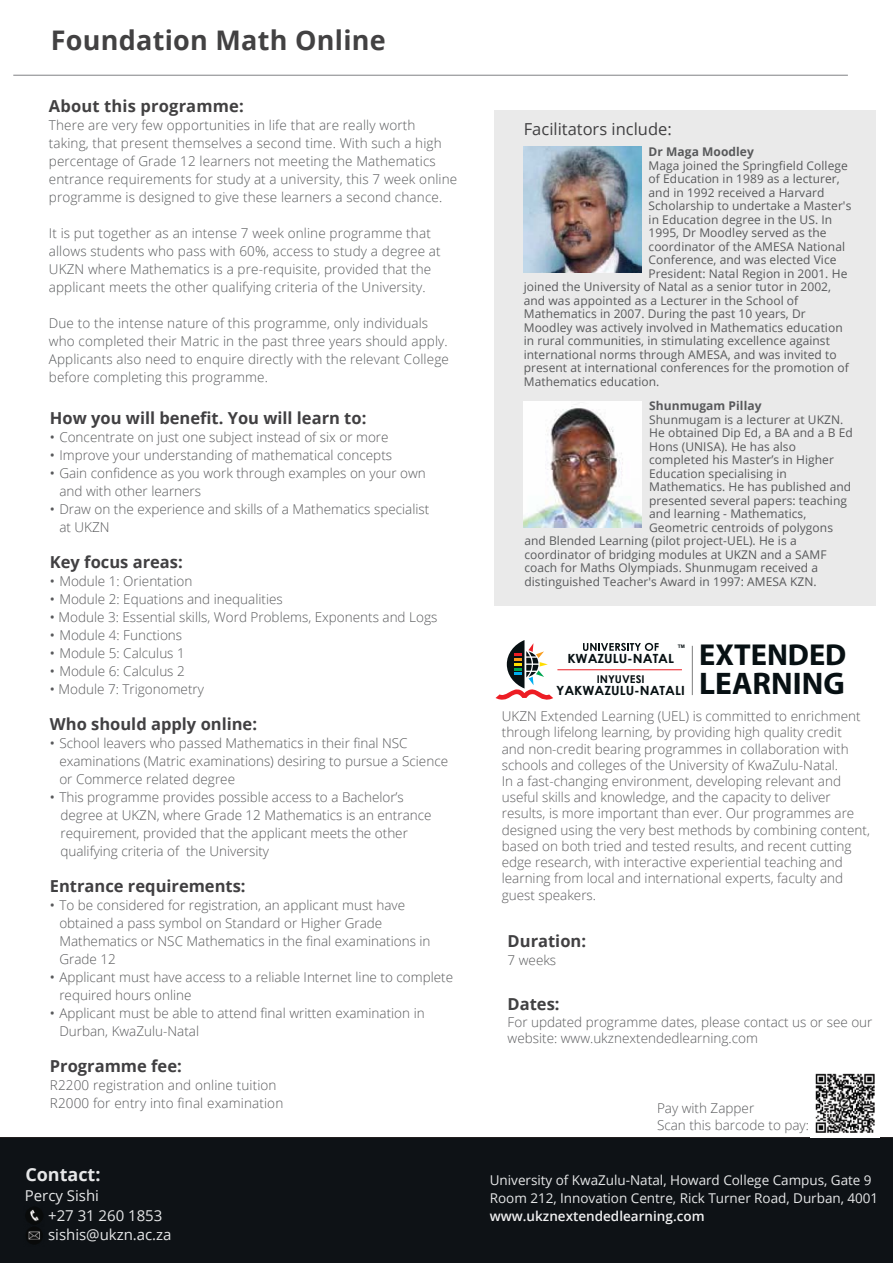
<style>
.page{position:relative;width:893px;height:1263px;background:#fff}
.page>*{position:absolute;margin:0;border:0;box-sizing:border-box;transform-origin:0 0}
.t1{font:700 31.35px "Myriad Pro";color:#071013}
.t2{font:700 30.3px "Myriad Pro";color:#071013}
.t3{font:700 27px "Open Sans";letter-spacing:.01em;color:#424142}
.t4{font:700 18px "Open Sans";color:#e6e7e8}
.t5{font:700 16.5px "Open Sans";color:#414042}
.t6{font:16.5px "Open Sans";color:#414042}
.t7{font:700 16.5px "Open Sans";letter-spacing:.01em;color:#424142}
.t8{font:700 16.5px "Open Sans";color:#414142}
.t9{font:15px/19.5px "Open Sans";color:#e6e7e8}
.t10{font:300 13.5px/18px "Open Sans";color:#58595b}
.t11{font:300 13.5px/18px "Open Sans";letter-spacing:.01em;color:#585a5c}
.t12{font:300 13.5px/16.2px "Open Sans";color:#5b5b5d}
.t13{font:300 13.5px/16.5px "Open Sans";color:#595a5c}
.t14{font:13.5px/18px "Open Sans";color:#e6e7e8}
.t15{font:600 13.5px "Open Sans";color:#f1f1f2}
.t16{font:700 12.6px "Century Gothic";color:#071013;scale:1.06 1}
.t17{font:12px "Open Sans";letter-spacing:.005em;color:#58595b}
.t18{font:700 12px "Open Sans";letter-spacing:.005em;color:#58595b}
.t19{font:700 10.65px "Century Gothic";color:#071013;scale:1.04 1}
.t20{font:700 4.8px "Arial";color:#071013;scale:1.04 1}
.s1{font-weight:400}
</style>
<div class="page">
<div style="left:0;top:1138px;width:893px;height:125px;background:#0e1216"></div>
<div style="left:495px;top:110px;width:381px;height:495px;background:#eaeaea"></div>
<img style="left:524px;top:147px;width:118px;height:126px">
<hr style="left:13px;top:75px;width:835px;height:1px;background:#808285">
<img style="left:524px;top:402px;width:118px;height:125px">
<img style="left:26px;top:1207px;width:17px;height:18px">
<img style="left:26px;top:1227px;width:17px;height:17px">
<img style="left:815px;top:1073px;width:60px;height:60px">
<svg style="left:496px;top:640px;width:57px;height:60px"></svg>
<hr style="left:557px;top:669px;width:125px;height:1px;background:#ed1d24">
<svg style="left:583px;top:643px;width:76px;height:8px"></svg>
<hr style="left:692px;top:646px;width:1px;height:49px;background:#7d7d7d">
<h3 class="t3" style="left:51px;top:21px;width:337px">Foundation Math Online</h3>
<p class="t7" style="left:49px;top:95px;width:196px">About this programme:</p>
<p class="t11" style="left:49px;top:116px;width:410px">There are very few opportunities in life that are really worth taking, that present themselves a second time. With such a high percentage of Grade 12 learners not meeting the Mathematics entrance requirements for study at a university, this 7 week online programme is designed to give these learners a second chance.</p>
<p class="t11" style="left:49px;top:224px;width:393px">It is put together as an intense 7 week online programme that allows students who pass with 60%, access to study a degree at UKZN where Mathematics is a pre-requisite, provided that the applicant meets the other qualifying criteria of the University.</p>
<p class="t11" style="left:49px;top:314px;width:402px">Due to the intense nature of this programme, only individuals who completed their Matric in the past three years should apply.<br>Applicants also need to enquire directly with the relevant College before completing this programme.</p>
<p class="t5" style="left:50px;top:407px;width:318px">How you will benefit. You will learn to:</p>
<p class="t10" style="left:50px;top:428px;width:340px"><span class="s1">•</span> Concentrate on just one subject instead of six or more</p>
<p class="t10" style="left:50px;top:446px;width:344px"><span class="s1">•</span> Improve your understanding of mathematical concepts</p>
<p class="t10" style="left:59px;top:464px;width:368px;text-indent:-9px"><span class="s1">•</span> Gain confidence as you work through examples on your own and with other learners</p>
<p class="t10" style="left:59px;top:500px;width:371px;text-indent:-9px"><span class="s1">•</span> Draw on the experience and skills of a Mathematics specialist at UKZN</p>
<p class="t5" style="left:50px;top:551px;width:134px">Key focus areas:</p>
<p class="t10" style="left:50px;top:572px;width:144px"><span class="s1">•</span> Module 1: Orientation</p>
<p class="t10" style="left:50px;top:590px;width:234px"><span class="s1">•</span> Module 2: Equations and inequalities</p>
<p class="t10" style="left:50px;top:608px;width:389px"><span class="s1">•</span> Module 3: Essential skills, Word Problems, Exponents and Logs</p>
<p class="t10" style="left:50px;top:626px;width:134px"><span class="s1">•</span> Module 4: Functions</p>
<p class="t10" style="left:50px;top:644px;width:136px"><span class="s1">•</span> Module 5: Calculus 1</p>
<p class="t10" style="left:50px;top:662px;width:136px"><span class="s1">•</span> Module 6: Calculus 2</p>
<p class="t10" style="left:50px;top:680px;width:156px"><span class="s1">•</span> Module 7: Trigonometry</p>
<p class="t5" style="left:50px;top:713px;width:209px">Who should apply online:</p>
<p class="t10" style="left:59px;top:734px;width:390px;text-indent:-9px"><span class="s1">•</span> School leavers who passed Mathematics in their final NSC examinations (Matric examinations) desiring to pursue a Science or Commerce related degree</p>
<p class="t10" style="left:60px;top:788px;width:373px;text-indent:-11px"><span class="s1">•</span> This programme provides possible access to a Bachelor’s degree at UKZN, where Grade 12 Mathematics is an entrance requirement, provided that the applicant meets the other qualifying criteria of the University</p>
<p class="t5" style="left:50px;top:875px;width:197px">Entrance requirements:</p>
<p class="t10" style="left:59px;top:896px;width:373px;text-indent:-9px"><span class="s1">•</span> To be considered for registration, an applicant must have obtained a pass symbol on Standard or Higher Grade Mathematics or NSC Mathematics in the final examinations in Grade 12</p>
<p class="t10" style="left:59px;top:968px;width:395px;text-indent:-9px"><span class="s1">•</span> Applicant must have access to a reliable Internet line to complete required hours online</p>
<p class="t10" style="left:59px;top:1004px;width:367px;text-indent:-9px"><span class="s1">•</span> Applicant must be able to attend final written examination in<br>Durban, KwaZulu-Natal</p>
<p class="t5" style="left:50px;top:1055px;width:133px">Programme fee:</p>
<p class="t10" style="left:50px;top:1076px;width:235px">R2200 registration and online tuition<br>R2000 for entry into final examination</p>
<h3 class="t4" style="left:25px;top:1162px;width:77px">Contact:</h3>
<p class="t9" style="left:48px;top:1185px;width:125px;text-indent:-23px">Percy Sishi<br>+27 31 260 1853 sishis@ukzn.ac.za</p>
<p class="t6" style="left:524px;top:117px;width:149px">Facilitators include:</p>
<p class="t18" style="left:649px;top:143px;width:107px">Dr Maga Moodley</p>
<p class="t17" style="left:649px;top:157px;width:201px">Maga joined the Springfield College</p>
<p class="t17" style="left:649px;top:170px;width:193px">of Education in 1989 as a lecturer,</p>
<p class="t17" style="left:649px;top:184px;width:177px">and in 1992 received a Harvard</p>
<p class="t17" style="left:649px;top:197px;width:204px">Scholarship to undertake a Master's</p>
<p class="t17" style="left:649px;top:211px;width:185px">in Education degree in the US. In</p>
<p class="t17" style="left:649px;top:224px;width:180px">1995, Dr Moodley served as the</p>
<p class="t17" style="left:649px;top:238px;width:198px">coordinator of the AMESA National</p>
<p class="t17" style="left:649px;top:251px;width:189px">Conference, and was elected Vice</p>
<p class="t17" style="left:649px;top:265px;width:200px">President: Natal Region in 2001. He</p>
<p class="t17" style="left:524px;top:278px;width:309px">joined the University of Natal as a senior tutor in 2002,</p>
<p class="t17" style="left:524px;top:292px;width:276px">and was appointed as a Lecturer in the School of</p>
<p class="t17" style="left:524px;top:305px;width:283px">Mathematics in 2007. During the past 10 years, Dr</p>
<p class="t17" style="left:524px;top:319px;width:320px">Moodley was actively involved in Mathematics education</p>
<p class="t17" style="left:524px;top:332px;width:308px">in rural communities, in stimulating excellence against</p>
<p class="t17" style="left:524px;top:346px;width:314px">international norms through AMESA, and was invited to</p>
<p class="t17" style="left:524px;top:359px;width:327px">present at international conferences for the promotion of</p>
<p class="t17" style="left:524px;top:373px;width:137px">Mathematics education.</p>
<p class="t18" style="left:649px;top:398px;width:114px">Shunmugam Pillay</p>
<p class="t17" style="left:649px;top:411px;width:196px">Shunmugam is a lecturer at UKZN.</p>
<p class="t17" style="left:649px;top:425px;width:205px">He obtained Dip Ed, a BA and a B Ed</p>
<p class="t17" style="left:649px;top:438px;width:148px">Hons (UNISA). He has also</p>
<p class="t17" style="left:649px;top:452px;width:186px">completed his Master’s in Higher</p>
<p class="t17" style="left:649px;top:465px;width:139px">Education specialising in</p>
<p class="t17" style="left:649px;top:479px;width:204px">Mathematics. He has published and</p>
<p class="t17" style="left:649px;top:492px;width:199px">presented several papers: teaching</p>
<p class="t17" style="left:649px;top:506px;width:159px">and learning - Mathematics,</p>
<p class="t17" style="left:649px;top:519px;width:185px">Geometric centroids of polygons</p>
<p class="t17" style="left:524px;top:533px;width:274px">and Blended Learning (pilot project-UEL). He is a</p>
<p class="t17" style="left:524px;top:546px;width:304px">coordinator of bridging modules at UKZN and a SAMF</p>
<p class="t17" style="left:524px;top:560px;width:295px">coach for Maths Olympiads. Shunmugam received a</p>
<p class="t17" style="left:524px;top:573px;width:294px">distinguished Teacher's Award in 1997: AMESA KZN.</p>
<p class="t20" style="left:678px;top:643px;width:8px">TM</p>
<p class="t16" style="left:567px;top:648px;width:102px">KWAZULU-NATAL</p>
<p class="t16" style="left:556px;top:680px;width:123px">YAKWAZULU-NATALI</p>
<p class="t19" style="left:597px;top:670px;width:48px">INYUVESI</p>
<h2 class="t2" style="left:699px;top:634px;width:149px">EXTENDED</h2>
<h1 class="t1" style="left:699px;top:663px;width:147px">LEARNING</h1>
<p class="t12" style="left:502px;top:708px;width:370px">UKZN Extended Learning (UEL) is committed to enrichment through lifelong learning, by providing high quality credit<br>and non-credit bearing programmes in collaboration with schools and colleges of the University of KwaZulu-Natal.<br>In a fast-changing environment, developing relevant and useful skills and knowledge, and the capacity to deliver results, is more important than ever. Our programmes are designed using the very best methods by combining content, based on both tried and tested results, and recent cutting edge research, with interactive experiential teaching and learning from local and international experts, faculty and guest speakers.</p>
<p class="t5" style="left:508px;top:929px;width:80px">Duration:</p>
<p class="t10" style="left:508px;top:951px;width:50px">7 weeks</p>
<p class="t8" style="left:508px;top:992px;width:53px">Dates:</p>
<p class="t13" style="left:508px;top:1013px;width:366px">For updated programme dates, please contact us or see our website: www.ukznextendedlearning.com</p>
<p class="t13" style="left:657px;top:1099px;width:153px">Pay with Zapper<br>Scan this barcode to pay:</p>
<p class="t14" style="left:490px;top:1171px;width:390px">University of KwaZulu-Natal, Howard College Campus, Gate 9<br>Room 212, Innovation Centre, Rick Turner Road, Durban, 4001</p>
<p class="t15" style="left:490px;top:1207px;width:216px">www.ukznextendedlearning.com</p>
</div>
